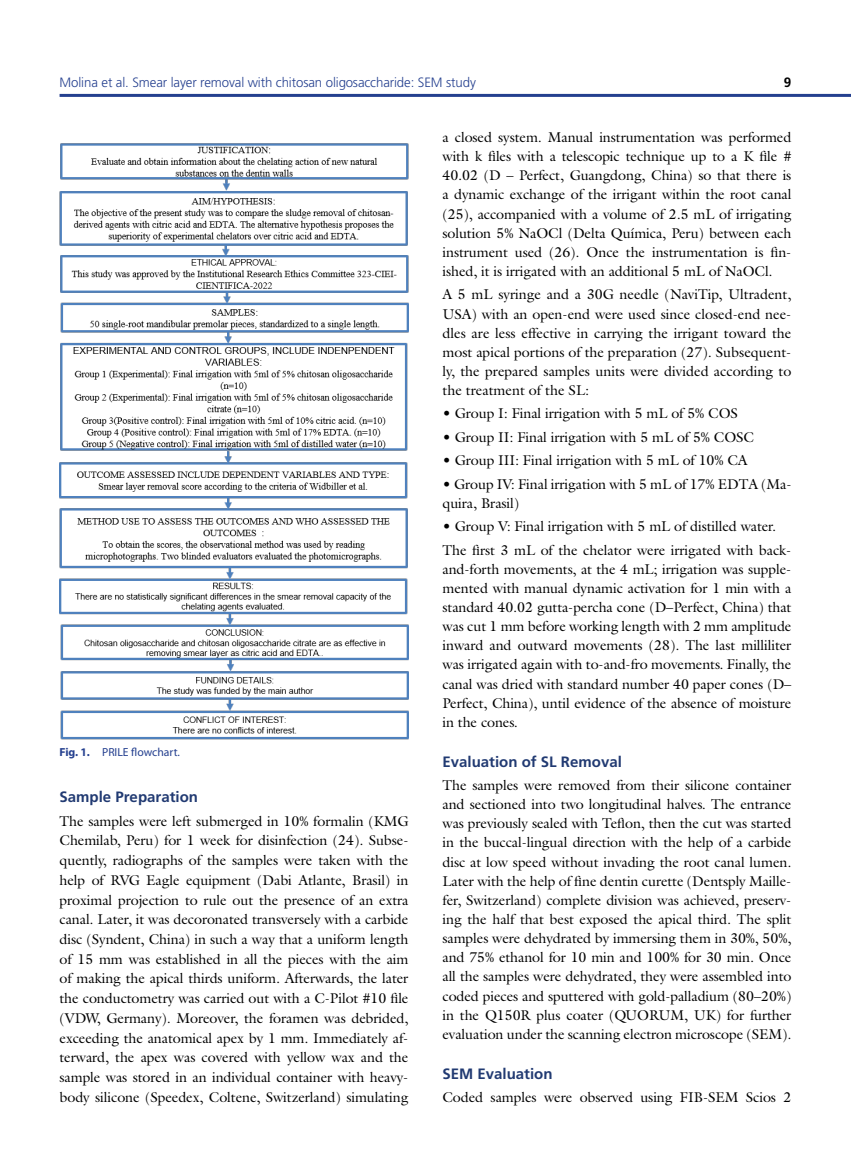
<style>
.page{position:relative;width:851px;height:1170px;background:#fff}
.page>*{position:absolute;margin:0;border:0;box-sizing:border-box;transform-origin:0 0}
.t1{font:15px "Frutiger Bold Tr";color:#213a72}
.t2{font:14.25px/19px "Galliard Normal Tr";letter-spacing:-.005em;color:#000;text-align:justify}
.t3{font:13.5px "Frutiger Light Nr Tr";letter-spacing:-.01em;color:#25408f}
.t4{font:13.5px "Frutiger Bold Tr";color:#000}
.t5{font:11.7px "Myriad Pro";color:#25408f}
.s1{font-weight:700}
</style>
<div class="page">
<hr style="left:60px;top:94px;width:790px;height:3px;background:#25408f">
<img style="left:60px;top:143px;width:348px;height:597px">
<p class="t3" style="left:60px;top:74px;width:418px">Molina et al. Smear layer removal with chitosan oligosaccharide: SEM study</p>
<p class="t4" style="left:783px;top:74px;width:9px">9</p>
<p class="t5" style="left:60px;top:745px;width:122px"><span class="s1">Fig. 1.</span> PRILE flowchart.</p>
<p class="t1" style="left:60px;top:787px;width:140px">Sample Preparation</p>
<p class="t2" style="left:60px;top:810px;width:350px;line-height:19.6px">The samples were left submerged in 10% formalin (KMG Chemilab, Peru) for 1 week for disinfection (24). Subse&shy;quently, radiographs of the samples were taken with the help of RVG Eagle equipment (Dabi Atlante, Brasil) in proximal projection to rule out the presence of an extra canal. Later, it was decoronated transversely with a carbide disc (Syndent, China) in such a way that a uniform length of 15 mm was established in all the pieces with the aim of making the apical thirds uniform. Afterwards, the later the conductometry was carried out with a C-Pilot #10 file (VDW, Germany). Moreover, the foramen was debrided, exceeding the anatomical apex by 1 mm. Immediately af&shy;terward, the apex was covered with yellow wax and the sample was stored in an individual container with heavy&shy;body silicone (Speedex, Coltene, Switzerland) simulating</p>
<p class="t2" style="left:442px;top:127px;width:350px">a closed system. Manual instrumentation was performed with k files with a telescopic technique up to a K file # 40.02 (D – Perfect, Guangdong, China) so that there is a dynamic exchange of the irrigant within the root canal (25), accompanied with a volume of 2.5 mL of irrigating solution 5% NaOCl (Delta Química, Peru) between each instrument used (26). Once the instrumentation is fin&shy;ished, it is irrigated with an additional 5 mL of NaOCl.</p>
<p class="t2" style="left:442px;top:285px;width:350px">A 5 mL syringe and a 30G needle (NaviTip, Ultradent, USA) with an open-end were used since closed-end nee&shy;dles are less effective in carrying the irrigant toward the most apical portions of the preparation (27). Subsequent&shy;ly, the prepared samples units were divided according to the treatment of the SL:</p>
<p class="t2" style="left:442px;top:404px;width:297px">• Group I: Final irrigation with 5 mL of 5% COS</p>
<p class="t2" style="left:442px;top:427px;width:313px">• Group II: Final irrigation with 5 mL of 5% COSC</p>
<p class="t2" style="left:442px;top:450px;width:306px">• Group III: Final irrigation with 5 mL of 10% CA</p>
<p class="t2" style="left:442px;top:474px;width:350px">• Group IV: Final irrigation with 5 mL of 17% EDTA (Ma&shy;quira, Brasil)</p>
<p class="t2" style="left:442px;top:514px;width:350px;line-height:23.4px">• Group V: Final irrigation with 5 mL of distilled water.<br>The first 3 mL of the chelator were irrigated with back-</p>
<p class="t2" style="left:442px;top:559px;width:350px">and-forth movements, at the 4 mL; irrigation was supple&shy;mented with manual dynamic activation for 1 min with a standard 40.02 gutta-percha cone (D–Perfect, China) that was cut 1 mm before working length with 2 mm amplitude inward and outward movements (28). The last milliliter was irrigated again with to-and-fro movements. Finally, the canal was dried with standard number 40 paper cones (D– Perfect, China), until evidence of the absence of moisture in the cones.</p>
<p class="t1" style="left:442px;top:752px;width:181px">Evaluation of SL Removal</p>
<p class="t2" style="left:442px;top:775px;width:350px">The samples were removed from their silicone container and sectioned into two longitudinal halves. The entrance was previously sealed with Teflon, then the cut was started in the buccal-lingual direction with the help of a carbide disc at low speed without invading the root canal lumen.<br>Later with the help of fine dentin curette (Dentsply Maille&shy;fer, Switzerland) complete division was achieved, preserv&shy;ing the half that best exposed the apical third. The split samples were dehydrated by immersing them in 30%, 50%, and 75% ethanol for 10 min and 100% for 30 min. Once all the samples were dehydrated, they were assembled into coded pieces and sputtered with gold-palladium (80–20%) in the Q150R plus coater (QUORUM, UK) for further evaluation under the scanning electron microscope (SEM).</p>
<p class="t1" style="left:442px;top:1064px;width:112px">SEM Evaluation</p>
<p class="t2" style="left:442px;top:1087px;width:350px">Coded samples were observed using FIB-SEM Scios 2</p>
</div>
